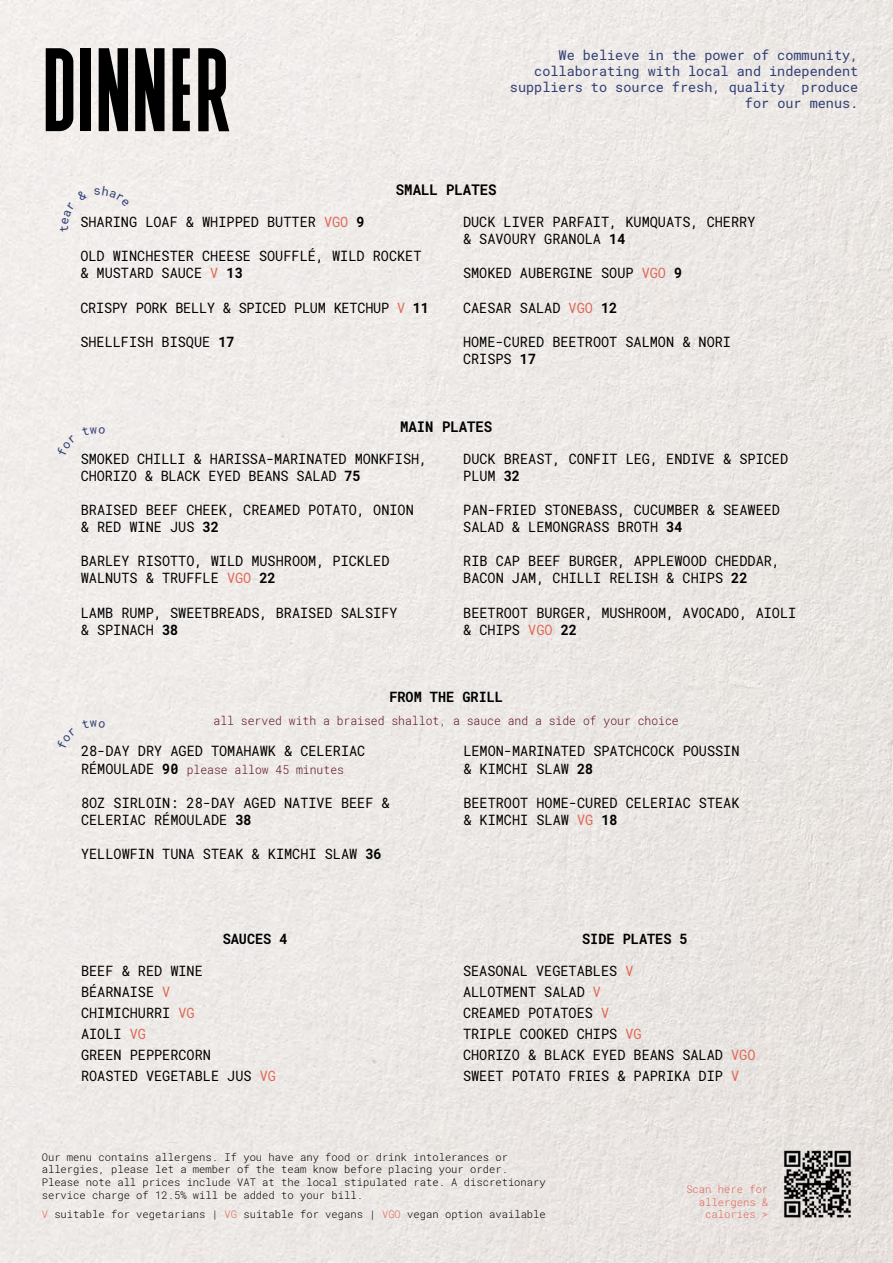
<style>
.page{position:relative;width:893px;height:1263px;background:#fff}
.page>*{position:absolute;margin:0;border:0;box-sizing:border-box;transform-origin:0 0}
.t1{font:124.5px "II Balfron";color:#000}
.t2{font:700 14.7px "Roboto Mono";color:#000;scale:.95 1}
.t3{font:14.25px/17.1px "Roboto Mono";color:#000;scale:.95 1}
.t4{font:700 14.25px "Roboto Mono";color:#000;scale:.95 1}
.t5{font:13.5px/16.2px "Roboto Mono";color:#303d73;text-align:right}
.t6{font:300 12px "Roboto Mono";color:#5e0d26;scale:.95 1}
.t7{font:300 10.5px/12.6px "Roboto Mono";color:#000}
.t8{font:300 10.5px/12.6px "Roboto Mono";color:#e06654;text-align:right}
.s1{color:#e06654}
.s2{font-weight:700}
.s3{font-weight:400;font-size:14.25px;color:#000}
.s4{font-weight:700;font-size:14.25px;color:#000}
</style>
<div class="page">
<img style="left:0;top:0;width:893px;height:1263px">
<img style="left:779px;top:1146px;width:77px;height:75px">
<svg style="left:60px;top:190px;width:27px;height:42px"></svg>
<svg style="left:94px;top:186px;width:36px;height:21px"></svg>
<svg style="left:57px;top:435px;width:19px;height:21px"></svg>
<svg style="left:82px;top:427px;width:23px;height:9px"></svg>
<svg style="left:57px;top:728px;width:19px;height:21px"></svg>
<svg style="left:82px;top:720px;width:23px;height:9px"></svg>
<h1 class="t1" style="left:42px;top:34px;width:190px">DINNER</h1>
<p class="t5" style="left:510px;top:46px;width:350px">We believe in the power of community, collaborating with local and independent suppliers to source fresh, quality produce for our menus.</p>
<p class="t2" style="left:396px;top:179px;width:107px">SMALL PLATES</p>
<p class="t3" style="left:80px;top:213px;width:301px">SHARING LOAF &amp; WHIPPED BUTTER <span class="s1">VGO</span> <span class="s2">9</span></p>
<p class="t3" style="left:80px;top:247px;width:361px">OLD WINCHESTER CHEESE SOUFFLÉ, WILD ROCKET &amp; MUSTARD SAUCE <span class="s1">V</span> <span class="s2">13</span></p>
<p class="t3" style="left:80px;top:298px;width:368px">CRISPY PORK BELLY &amp; SPICED PLUM KETCHUP <span class="s1">V</span> <span class="s2">11</span></p>
<p class="t3" style="left:80px;top:333px;width:164px">SHELLFISH BISQUE <span class="s2">17</span></p>
<p class="t3" style="left:463px;top:213px;width:309px">DUCK LIVER PARFAIT, KUMQUATS, CHERRY &amp; SAVOURY GRANOLA <span class="s2">14</span></p>
<p class="t3" style="left:463px;top:264px;width:232px">SMOKED AUBERGINE SOUP <span class="s1">VGO</span> <span class="s2">9</span></p>
<p class="t3" style="left:463px;top:298px;width:164px">CAESAR SALAD <span class="s1">VGO</span> <span class="s2">12</span></p>
<p class="t3" style="left:463px;top:333px;width:284px">HOME-CURED BEETROOT SALMON &amp; NORI<br>CRISPS <span class="s2">17</span></p>
<p class="t2" style="left:400px;top:416px;width:99px">MAIN PLATES</p>
<p class="t3" style="left:81px;top:449px;width:366px">SMOKED CHILLI &amp; HARISSA-MARINATED MONKFISH,<br>CHORIZO &amp; BLACK EYED BEANS SALAD <span class="s2">75</span></p>
<p class="t3" style="left:81px;top:501px;width:352px">BRAISED BEEF CHEEK, CREAMED POTATO, ONION &amp; RED WINE JUS <span class="s2">32</span></p>
<p class="t3" style="left:81px;top:552px;width:326px">BARLEY RISOTTO, WILD MUSHROOM, PICKLED<br>WALNUTS &amp; TRUFFLE <span class="s1">VGO</span> <span class="s2">22</span></p>
<p class="t3" style="left:81px;top:603px;width:335px">LAMB RUMP, SWEETBREADS, BRAISED SALSIFY &amp; SPINACH <span class="s2">38</span></p>
<p class="t3" style="left:463px;top:449px;width:344px">DUCK BREAST, CONFIT LEG, ENDIVE &amp; SPICED<br>PLUM <span class="s2">32</span></p>
<p class="t3" style="left:463px;top:501px;width:335px">PAN-FRIED STONEBASS, CUCUMBER &amp; SEAWEED<br>SALAD &amp; LEMONGRASS BROTH <span class="s2">34</span></p>
<p class="t3" style="left:463px;top:552px;width:335px">RIB CAP BEEF BURGER, APPLEWOOD CHEDDAR,<br>BACON JAM, CHILLI RELISH &amp; CHIPS <span class="s2">22</span></p>
<p class="t3" style="left:463px;top:603px;width:352px">BEETROOT BURGER, MUSHROOM, AVOCADO, AIOLI &amp; CHIPS <span class="s1">VGO</span> <span class="s2">22</span></p>
<p class="t4" style="left:389px;top:686px;width:121px">FROM THE GRILL</p>
<p class="t6" style="left:214px;top:712px;width:491px">all served with a braised shallot, a sauce and a side of your choice</p>
<p class="t3" style="left:81px;top:742px;width:301px">28-DAY DRY AGED TOMAHAWK &amp; CELERIAC</p>
<p class="t6" style="left:81px;top:761px;width:278px"><span class="s3">RÉMOULADE</span> <span class="s4">90</span> please allow 45 minutes</p>
<p class="t3" style="left:81px;top:794px;width:326px">8OZ SIRLOIN: 28-DAY AGED NATIVE BEEF &amp;<br>CELERIAC RÉMOULADE <span class="s2">38</span></p>
<p class="t3" style="left:81px;top:845px;width:318px">YELLOWFIN TUNA STEAK &amp; KIMCHI SLAW <span class="s2">36</span></p>
<p class="t3" style="left:463px;top:742px;width:292px">LEMON-MARINATED SPATCHCOCK POUSSIN &amp; KIMCHI SLAW <span class="s2">28</span></p>
<p class="t3" style="left:463px;top:794px;width:292px">BEETROOT HOME-CURED CELERIAC STEAK &amp; KIMCHI SLAW <span class="s1">VG</span> <span class="s2">18</span></p>
<p class="t4" style="left:223px;top:928px;width:70px">SAUCES 4</p>
<p class="t4" style="left:582px;top:928px;width:113px">SIDE PLATES 5</p>
<p class="t3" style="left:81px;top:959px;width:207px;line-height:21px">BEEF &amp; RED WINE<br>BÉARNAISE <span class="s1">V<br></span>CHIMICHURRI <span class="s1">VG<br></span>AIOLI <span class="s1">VG<br></span>GREEN PEPPERCORN<br>ROASTED VEGETABLE JUS <span class="s1">VG</span></p>
<p class="t3" style="left:463px;top:959px;width:309px;line-height:21px">SEASONAL VEGETABLES <span class="s1">V<br></span>ALLOTMENT SALAD <span class="s1">V<br></span>CREAMED POTATOES <span class="s1">V<br></span>TRIPLE COOKED CHIPS <span class="s1">VG<br></span>CHORIZO &amp; BLACK EYED BEANS SALAD <span class="s1">VGO<br></span>SWEET POTATO FRIES &amp; PAPRIKA DIP <span class="s1">V</span></p>
<p class="t7" style="left:42px;top:1150px;width:505px">Our menu contains allergens. If you have any food or drink intolerances or allergies, please let a member of the team know before placing your order.<br>Please note all prices include VAT at the local stipulated rate. A discretionary service charge of 12.5% will be added to your bill.</p>
<p class="t7" style="left:42px;top:1208px;width:506px"><span class="s1">V</span> suitable for vegetarians | <span class="s1">VG</span> suitable for vegans | <span class="s1">VGO</span> vegan option available</p>
<p class="t8" style="left:686px;top:1183px;width:83px">Scan here for allergens &amp; calories &gt;</p>
</div>
